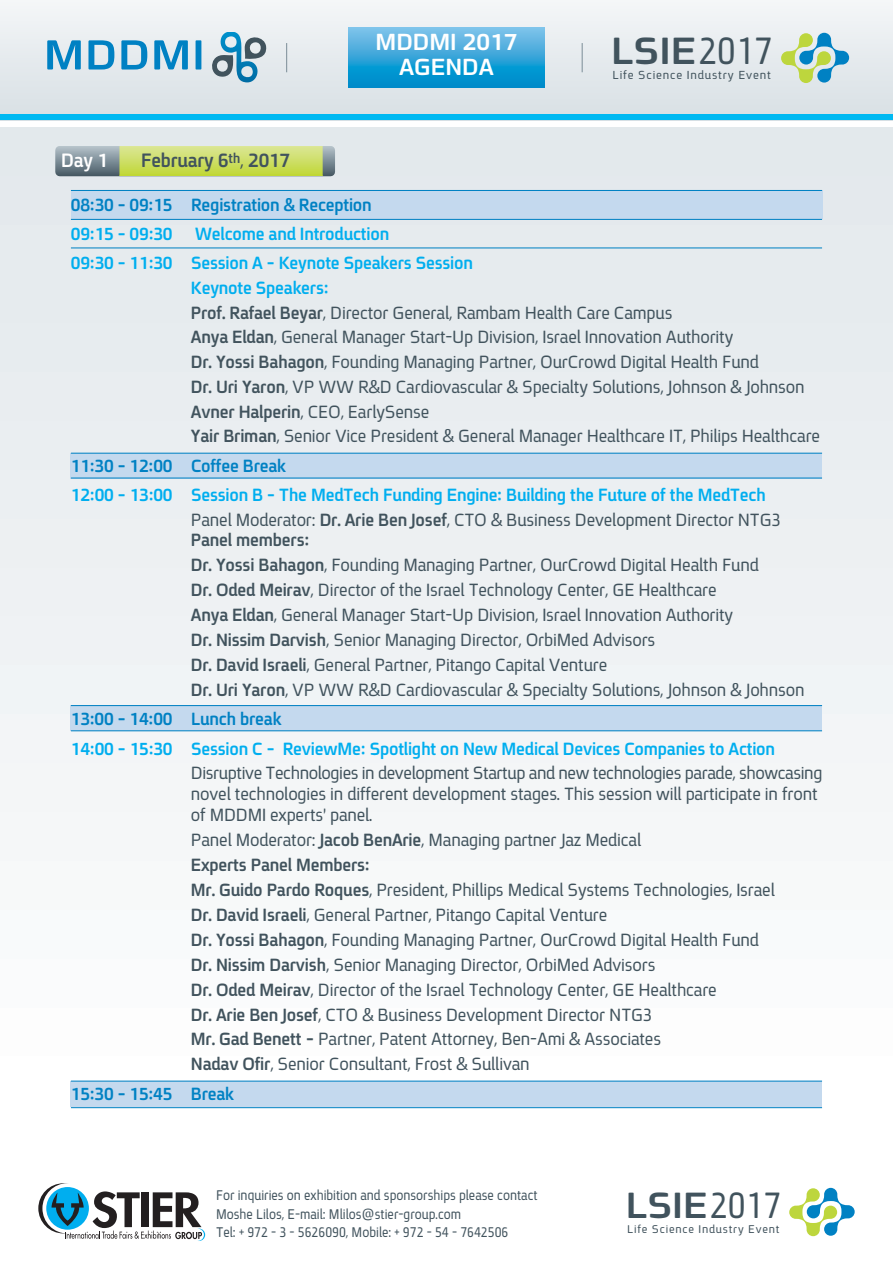
<style>
.page{position:relative;width:893px;height:1263px;background:#fff}
.page>*{position:absolute;margin:0;border:0;box-sizing:border-box;transform-origin:0 0}
.t1{font:700 45.45px "En Spoiler";letter-spacing:.02em;color:#0081c3;scale:1.1 1}
.t2{font:700 41.1px "En Spoiler";color:#41535d;scale:1.1 1}
.t3{font:700 39.6px "En Spoiler";color:#41535d;scale:1.1 1}
.t4{font:700 25.35px/25.3px "En Spoiler";color:#fff;text-align:center}
.t5{font:700 21px "En Spoiler";letter-spacing:-.01em;color:#41535d;scale:.96 1}
.t6{font:700 21px "En Spoiler";color:#fff;scale:.96 1}
.t7{font:19.2px/24.9px "En Spoiler";letter-spacing:-.01em;color:#41535d;scale:.96 1}
.t8{font:700 19.2px/29.2px "En Spoiler";letter-spacing:-.01em;color:#00aeef;scale:.96 1}
.t9{font:700 19.2px "En Spoiler";letter-spacing:-.01em;color:#0081c3;scale:.96 1}
.t10{font:15.15px/18.3px "En Spoiler";color:#41535d;scale:.9 1}
.t11{font:12.6px "En Spoiler";letter-spacing:.065em;color:#41535d}
.t12{font:12.15px "En Spoiler";letter-spacing:.065em;color:#41535d}
.s1{font-weight:400}
.s2{font-weight:700;color:#00aeef}
.s3{font-weight:700}
.s4{font-weight:400;color:#41535d}
.s5{color:#41535d}
</style>
<div class="page">
<div style="left:0;top:0;width:893px;height:120px;background:linear-gradient(to bottom,#f4f6f8,#d6dfe4)"></div>
<div style="left:0;top:114px;width:893px;height:6px;background:#00b9f2"></div>
<div style="left:0;top:127px;width:893px;height:49px;background:#e3e9ec"></div>
<div style="left:0;top:176px;width:893px;height:49px;background:#e4e9ed"></div>
<div style="left:0;top:225px;width:893px;height:49px;background:#e6ebee"></div>
<div style="left:0;top:274px;width:893px;height:49px;background:#e6ebee"></div>
<div style="left:0;top:323px;width:893px;height:49px;background:#e7ecef"></div>
<div style="left:0;top:372px;width:893px;height:49px;background:#e9edf0"></div>
<div style="left:0;top:421px;width:893px;height:49px;background:#eaeef1"></div>
<div style="left:0;top:470px;width:893px;height:49px;background:#ebeff2"></div>
<div style="left:0;top:519px;width:893px;height:49px;background:#edf0f2"></div>
<div style="left:0;top:567px;width:893px;height:49px;background:#eef1f3"></div>
<div style="left:0;top:616px;width:893px;height:49px;background:#eff2f4"></div>
<div style="left:0;top:665px;width:893px;height:49px;background:#f0f4f6"></div>
<div style="left:0;top:714px;width:893px;height:49px;background:#f3f5f7"></div>
<div style="left:0;top:763px;width:893px;height:49px;background:#f4f6f7"></div>
<div style="left:0;top:812px;width:893px;height:49px;background:#f5f7f8"></div>
<div style="left:0;top:861px;width:893px;height:49px;background:#f7f9f9"></div>
<div style="left:0;top:910px;width:893px;height:49px;background:#f8fafb"></div>
<div style="left:0;top:959px;width:893px;height:49px;background:#fafbfc"></div>
<svg style="left:789px;top:1188px;width:66px;height:48px"></svg>
<svg style="left:38px;top:1183px;width:50px;height:50px"></svg>
<svg style="left:42px;top:1183px;width:51px;height:50px"></svg>
<svg style="left:52px;top:1191px;width:153px;height:50px"></svg>
<svg style="left:781px;top:33px;width:68px;height:50px;background:#add0c0"></svg>
<svg style="left:208px;top:31px;width:59px;height:47px;background:#99b7c6"></svg>
<svg style="left:582px;top:43px;width:1px;height:29px"></svg>
<svg style="left:286px;top:43px;width:1px;height:29px"></svg>
<svg style="left:349px;top:27px;width:195px;height:60px;background:#34a5d9"></svg>
<svg style="left:55px;top:146px;width:280px;height:30px;background:#b7c872"></svg>
<hr style="left:119px;top:146px;width:204px;height:1px;background:#dce796">
<div style="left:71px;top:190px;width:751px;height:29px;background:#c4d9ee"></div>
<div style="left:71px;top:453px;width:751px;height:26px;background:#c4d9ee"></div>
<div style="left:71px;top:705px;width:751px;height:26px;background:#c4d9ee"></div>
<div style="left:71px;top:1081px;width:751px;height:26px;background:#c4d9ee"></div>
<hr style="left:71px;top:453px;width:751px;height:1px;background:#0081c3">
<hr style="left:71px;top:477px;width:751px;height:1px;background:#0081c3">
<hr style="left:71px;top:1080px;width:751px;height:1px;background:#0081c3">
<hr style="left:71px;top:190px;width:751px;height:1px;background:#0081c3">
<hr style="left:71px;top:219px;width:751px;height:1px;background:#0081c3">
<hr style="left:71px;top:247px;width:751px;height:1px;background:#0081c3">
<hr style="left:71px;top:705px;width:751px;height:1px;background:#0081c3">
<hr style="left:71px;top:730px;width:751px;height:1px;background:#0081c3">
<hr style="left:71px;top:1107px;width:751px;height:1px;background:#0081c3">
<h3 class="t4" style="left:376px;top:30px;width:143px">MDDMI 2017<br>AGENDA</h3>
<h1 class="t1" style="left:44px;top:36px;width:148px">MDDMI</h1>
<h2 class="t2" style="left:611px;top:33px;width:149px">LSIE<span class="s1">2017</span></h2>
<p class="t11" style="left:612px;top:70px;width:160px">Life Science Industry Event</p>
<p class="t5" style="left:141px;top:152px;width:157px">February 6<sup>th</sup><span class="s1">,</span> 2017</p>
<p class="t6" style="left:61px;top:152px;width:50px">Day 1</p>
<p class="t9" style="left:71px;top:197px;width:315px">08:30 - 09:15 Registration &amp; Reception</p>
<p class="t8" style="left:71px;top:220px;width:420px">09:15 - 09:30 Welcome and Introduction<br>09:30 - 11:30 Session A - Keynote Speakers Session</p>
<p class="t7" style="left:191px;top:276px;width:657px"><span class="s2">Keynote Speakers:<br></span><span class="s3">Prof. Rafael Beyar</span>, Director General, Rambam Health Care Campus<br><span class="s3">Anya Eldan</span>, General Manager Start-Up Division, Israel Innovation Authority<br><span class="s3">Dr. Yossi Bahagon</span>, Founding Managing Partner, OurCrowd Digital Health Fund<br><span class="s3">Dr. Uri Yaron</span>, VP WW R&amp;D Cardiovascular &amp; Specialty Solutions, Johnson &amp; Johnson <span class="s3">Avner Halperin</span>, CEO, EarlySense<br><span class="s3">Yair Briman</span>, Senior Vice President &amp; General Manager Healthcare IT, Philips Healthcare</p>
<p class="t9" style="left:71px;top:457px;width:225px">11:30 - 12:00 Coffee Break</p>
<p class="t8" style="left:191px;top:482px;width:616px;line-height:24.9px;text-indent:-120px">12:00 - 13:00 Session B - The MedTech Funding Engine: Building the Future of the MedTech<br><span class="s4">Panel Moderator:</span> <span class="s5">Dr. Arie Ben Josef</span><span class="s4">, CTO &amp; Business Development Director NTG3</span></p>
<p class="t7" style="left:191px;top:528px;width:641px"><span class="s3">Panel members:<br>Dr. Yossi Bahagon</span>, Founding Managing Partner, OurCrowd Digital Health Fund<br><span class="s3">Dr. Oded Meirav</span>, Director of the Israel Technology Center, GE Healthcare<br><span class="s3">Anya Eldan</span>, General Manager Start-Up Division, Israel Innovation Authority<br><span class="s3">Dr. Nissim Darvish</span>, Senior Managing Director, OrbiMed Advisors<br><span class="s3">Dr. David Israeli</span>, General Partner, Pitango Capital Venture<br><span class="s3">Dr. Uri Yaron</span>, VP WW R&amp;D Cardiovascular &amp; Specialty Solutions, Johnson &amp; Johnson</p>
<p class="t9" style="left:71px;top:711px;width:221px">13:00 - 14:00 Lunch break</p>
<p class="t8" style="left:71px;top:734px;width:735px">14:00 - 15:30 Session C - ReviewMe: Spotlight on New Medical Devices Companies to Action</p>
<p class="t7" style="left:191px;top:763px;width:659px;line-height:20.7px">Disruptive Technologies in development Startup and new technologies parade, showcasing novel technologies in different development stages. This session will participate in front of MDDMI experts' panel.</p>
<p class="t7" style="left:191px;top:827px;width:610px">Panel Moderator: <span class="s3">Jacob BenArie</span>, Managing partner Jaz Medical<br><span class="s3">Experts Panel Members:<br>Mr. Guido Pardo Roques</span>, President, Phillips Medical Systems Technologies, Israel <span class="s3">Dr. David Israeli</span>, General Partner, Pitango Capital Venture<br><span class="s3">Dr. Yossi Bahagon</span>, Founding Managing Partner, OurCrowd Digital Health Fund <span class="s3">Dr. Nissim Darvish</span>, Senior Managing Director, OrbiMed Advisors<br><span class="s3">Dr. Oded Meirav</span>, Director of the Israel Technology Center, GE Healthcare<br><span class="s3">Dr. Arie Ben Josef</span>, CTO &amp; Business Development Director NTG3<br><span class="s3">Mr. Gad Benett -</span> Partner, Patent Attorney, Ben-Ami &amp; Associates<br><span class="s3">Nadav Ofir</span>, Senior Consultant, Frost &amp; Sullivan</p>
<p class="t9" style="left:71px;top:1085px;width:171px">15:30 - 15:45 Break</p>
<p class="t10" style="left:216px;top:1186px;width:359px">For inquiries on exhibition and sponsorships please contact<br>Moshe Lilos, E-mail: Mlilos@stier-group.com<br>Tel: + 972 - 3 - 5626090, Mobile: + 972 - 54 - 7642506</p>
<h3 class="t3" style="left:626px;top:1188px;width:143px">LSIE<span class="s1">2017</span></h3>
<p class="t12" style="left:627px;top:1223px;width:154px">Life Science Industry Event</p>
</div>
